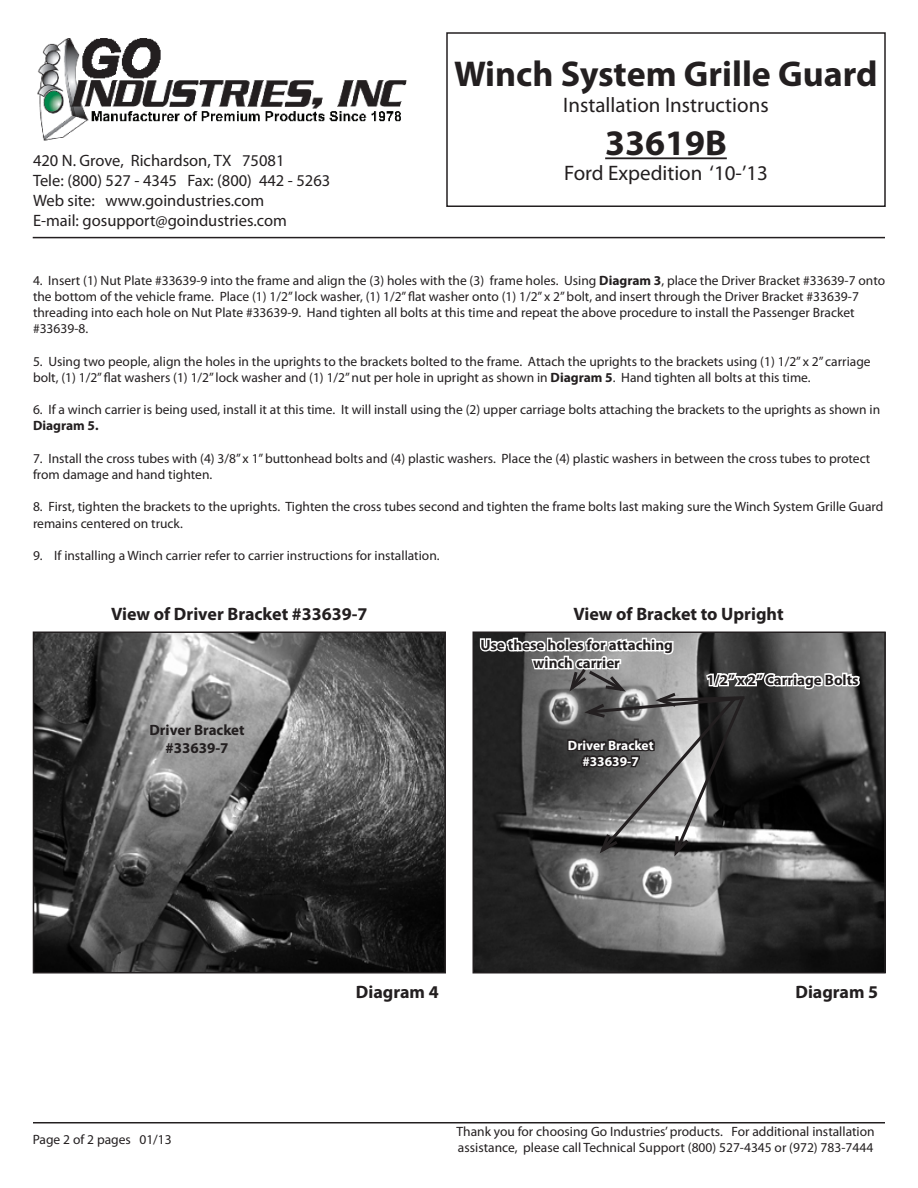
<style>
.page{position:relative;width:918px;height:1188px;background:#fff}
.page>*{position:absolute;margin:0;border:0;box-sizing:border-box;transform-origin:0 0}
.t1{font:700 36px "Myriad Pro";color:#231f20}
.t2{font:21px "Myriad Pro";color:#231f20}
.t3{font:700 18px "Myriad Pro";color:#231f20}
.t4{font:16.5px "Myriad Pro";color:#231f20}
.t5{font:700 15px/18px "Myriad Pro";color:#231f20;text-align:center}
.t6{font:13.5px/16.2px "Myriad Pro";color:#231f20}
.t7{font:700 13.5px "Myriad Pro";color:#fff}
.s1{font-weight:700}
</style>
<div class="page">
<hr style="left:605px;top:157px;width:122px;height:2px;background:#231f20">
<div style="left:446px;top:32px;width:440px;height:175px;border:2px solid #231f20"></div>
<hr style="left:33px;top:237px;width:852px;height:1px;background:#231f20">
<hr style="left:33px;top:1122px;width:852px;height:1px;background:#231f20">
<img style="left:37px;top:38px;width:370px;height:103px">
<img style="left:36px;top:635px;width:407px;height:336px">
<div style="left:33px;top:632px;width:413px;height:342px;border:2px solid #231f20"></div>
<img style="left:475px;top:635px;width:408px;height:336px">
<div style="left:472px;top:632px;width:414px;height:342px;border:2px solid #231f20"></div>
<svg style="left:478px;top:631px;width:383px;height:230px;background:#5b5b5b"></svg>
<p class="t4" style="left:33px;top:150px;width:253px">420 N. Grove, Richardson, TX 75081</p>
<p class="t4" style="left:33px;top:170px;width:299px">Tele: (800) 527 - 4345 Fax: (800) 442 - 5263</p>
<p class="t4" style="left:33px;top:190px;width:233px">Web site: www.goindustries.com</p>
<p class="t4" style="left:33px;top:210px;width:255px">E-mail: gosupport@goindustries.com</p>
<p class="t1" style="left:454px;top:51px;width:425px">Winch System Grille Guard</p>
<p class="t2" style="left:563px;top:92px;width:207px">Installation Instructions</p>
<p class="t1" style="left:605px;top:119px;width:123px">33619B</p>
<p class="t2" style="left:564px;top:160px;width:205px">Ford Expedition ‘10-’13</p>
<p class="t6" style="left:33px;top:272px;width:854px">4. Insert (1) Nut Plate #33639-9 into the frame and align the (3) holes with the (3) frame holes. Using <span class="s1">Diagram 3</span>, place the Driver Bracket #33639-7 onto the bottom of the vehicle frame. Place (1) 1/2” lock washer, (1) 1/2” flat washer onto (1) 1/2” x 2” bolt, and insert through the Driver Bracket #33639-7 threading into each hole on Nut Plate #33639-9. Hand tighten all bolts at this time and repeat the above procedure to install the Passenger Bracket #33639-8.</p>
<p class="t6" style="left:33px;top:353px;width:839px">5. Using two people, align the holes in the uprights to the brackets bolted to the frame. Attach the uprights to the brackets using (1) 1/2” x 2” carriage bolt, (1) 1/2” flat washers (1) 1/2” lock washer and (1) 1/2” nut per hole in upright as shown in <span class="s1">Diagram 5</span>. Hand tighten all bolts at this time.</p>
<p class="t6" style="left:33px;top:401px;width:849px">6. If a winch carrier is being used, install it at this time. It will install using the (2) upper carriage bolts attaching the brackets to the uprights as shown in<br><span class="s1">Diagram 5.</span></p>
<p class="t6" style="left:33px;top:450px;width:839px">7. Install the cross tubes with (4) 3/8” x 1” buttonhead bolts and (4) plastic washers. Place the (4) plastic washers in between the cross tubes to protect from damage and hand tighten.</p>
<p class="t6" style="left:33px;top:499px;width:852px">8. First, tighten the brackets to the uprights. Tighten the cross tubes second and tighten the frame bolts last making sure the Winch System Grille Guard remains centered on truck.</p>
<p class="t6" style="left:33px;top:547px;width:408px">9. If installing a Winch carrier refer to carrier instructions for installation.</p>
<p class="t3" style="left:111px;top:602px;width:258px">View of Driver Bracket #33639-7</p>
<p class="t5" style="left:149px;top:720px;width:97px">Driver Bracket</p>
<p class="t5" style="left:166px;top:738px;width:65px">#33639-7</p>
<p class="t3" style="left:574px;top:602px;width:212px">View of Bracket to Upright</p>
<p class="t5" style="left:480px;top:635px;width:194px">Use these holes for attaching winch carrier</p>
<p class="t7" style="left:568px;top:736px;width:87px">Driver Bracket</p>
<p class="t7" style="left:582px;top:752px;width:58px">#33639-7</p>
<p class="t5" style="left:707px;top:670px;width:154px">1/2” x 2” Carriage Bolts</p>
<p class="t6" style="left:33px;top:1131px;width:141px">Page 2 of 2 pages 01/13</p>
<p class="t3" style="left:356px;top:980px;width:84px">Diagram 4</p>
<p class="t3" style="left:795px;top:980px;width:84px">Diagram 5</p>
<p class="t6" style="left:457px;top:1123px;width:420px">Thank you for choosing Go Industries’ products. For additional installation assistance, please call Technical Support (800) 527-4345 or (972) 783-7444</p>
</div>
